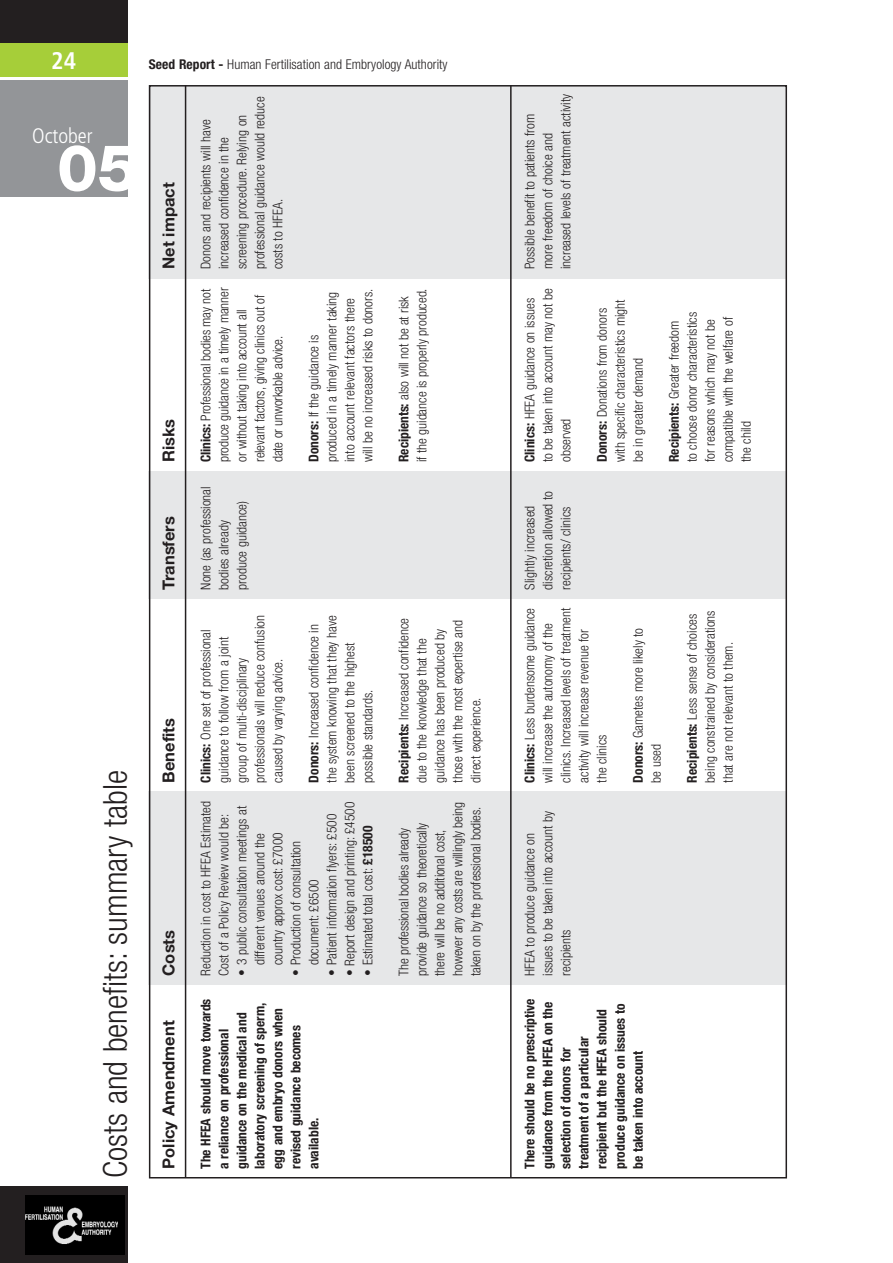
<style>
.page{position:relative;width:893px;height:1263px;background:#fff}
.page>*{position:absolute;margin:0;border:0;box-sizing:border-box;transform-origin:0 0}
.t1{font:800 64.5px "Helvetica Neue";color:#fff}
.t2{font:300 condensed 33px "Helvetica Neue";color:#231f20}
.t3{font:700 condensed 24px "Frutiger";color:#fff}
.t4{font:300 condensed 21px "Frutiger";color:#fff}
.t5{font:700 16.5px "Helvetica Neue";color:#231f20}
.t6{font:300 condensed 13.5px/18px "Helvetica Neue";color:#231f20}
.t7{font:700 condensed 13.5px/18px "Helvetica Neue";color:#231f20}
.s1{font-weight:700}
</style>
<div class="page">
<div style="left:149px;top:792px;width:638px;height:193px;background:#e6e7e8"></div>
<div style="left:149px;top:471px;width:638px;height:128px;background:#e6e7e8"></div>
<div style="left:149px;top:85px;width:638px;height:193px;background:#e6e7e8"></div>
<hr style="left:185px;top:85px;width:1px;height:1093px;background:#231f20">
<hr style="left:510px;top:85px;width:1px;height:1093px;background:#231f20">
<div style="left:0;top:43px;width:128px;height:34px;background:#a6ce39"></div>
<div style="left:0;top:81px;width:128px;height:116px;background:#939598"></div>
<div style="left:0;top:0;width:128px;height:43px;background:#231f20"></div>
<div style="left:0;top:1186px;width:128px;height:77px;background:#231f20"></div>
<img style="left:26px;top:1195px;width:99px;height:59px">
<h3 class="t3" style="left:51px;top:51px;width:27px">24</h3>
<p class="t6" style="left:149px;top:56px;width:300px"><span class="s1">Seed Report -</span> Human Fertilisation and Embryology Authority</p>
<h3 class="t4" style="left:32px;top:128px;width:62px">October</h3>
<h1 class="t1" style="left:57px;top:145px;width:83px">05</h1>
<p class="t5" style="left:163px;top:269px;width:88px;rotate:-90deg">Net impact</p>
<p class="t5" style="left:163px;top:462px;width:45px;rotate:-90deg">Risks</p>
<p class="t6" style="left:198px;top:269px;width:174px;rotate:-90deg">Donors and recipients will have increased confidence in the screening procedure. Relying on professional guidance would reduce costs to HFEA.</p>
<p class="t6" style="left:522px;top:269px;width:176px;rotate:-90deg">Possible benefit to patients from more freedom of choice and increased levels of treatment activity</p>
<p class="t6" style="left:198px;top:462px;width:176px;rotate:-90deg"><span class="s1">Clinics:</span> Professional bodies may not produce guidance in a timely manner or without taking into account all relevant factors, giving clinics out of date or unworkable advice.</p>
<p class="t6" style="left:306px;top:462px;width:175px;rotate:-90deg"><span class="s1">Donors:</span> If the guidance is produced in a timely manner taking into account relevant factors there will be no increased risks to donors.</p>
<p class="t6" style="left:396px;top:462px;width:175px;rotate:-90deg"><span class="s1">Recipients:</span> also will not be at risk if the guidance is properly produced.</p>
<p class="t6" style="left:522px;top:462px;width:175px;rotate:-90deg"><span class="s1">Clinics:</span> HFEA guidance on issues to be taken into account may not be observed</p>
<p class="t6" style="left:594px;top:462px;width:164px;rotate:-90deg"><span class="s1">Donors:</span> Donations from donors with specific characteristics might be in greater demand</p>
<p class="t6" style="left:666px;top:462px;width:152px;rotate:-90deg"><span class="s1">Recipients:</span> Greater freedom to choose donor characteristics for reasons which may not be compatible with the welfare of the child</p>
<h2 class="t2" style="left:103px;top:1178px;width:409px;rotate:-90deg">Costs and benefits: summary table</h2>
<p class="t5" style="left:163px;top:590px;width:75px;rotate:-90deg">Transfers</p>
<p class="t5" style="left:163px;top:783px;width:66px;rotate:-90deg">Benefits</p>
<p class="t5" style="left:163px;top:976px;width:47px;rotate:-90deg">Costs</p>
<p class="t5" style="left:163px;top:1169px;width:150px;rotate:-90deg">Policy Amendment</p>
<p class="t6" style="left:198px;top:590px;width:105px;rotate:-90deg">None (as professional bodies already produce guidance)</p>
<p class="t6" style="left:522px;top:590px;width:100px;rotate:-90deg">Slightly increased discretion allowed to recipients/ clinics</p>
<p class="t6" style="left:198px;top:783px;width:169px;rotate:-90deg"><span class="s1">Clinics:</span> One set of professional guidance to follow from a joint group of multi-disciplinary professionals will reduce confusion caused by varying advice.</p>
<p class="t6" style="left:306px;top:783px;width:169px;rotate:-90deg"><span class="s1">Donors:</span> Increased confidence in the system knowing that they have been screened to the highest possible standards.</p>
<p class="t6" style="left:396px;top:783px;width:166px;rotate:-90deg"><span class="s1">Recipients:</span> Increased confidence due to the knowledge that the guidance has been produced by those with the most expertise and direct experience.</p>
<p class="t6" style="left:522px;top:783px;width:176px;rotate:-90deg"><span class="s1">Clinics:</span> Less burdensome guidance will increase the autonomy of the clinics. Increased levels of treatment activity will increase revenue for<br>the clinics</p>
<p class="t6" style="left:198px;top:976px;width:177px;rotate:-90deg">Reduction in cost to HFEA Estimated<br>Cost of a Policy Review would be:</p>
<p class="t6" style="left:234px;top:965px;width:161px;text-indent:-10px;rotate:-90deg">• 3 public consultation meetings at different venues around the country approx cost: £7000</p>
<p class="t6" style="left:288px;top:965px;width:126px;text-indent:-10px;rotate:-90deg">• Production of consultation document: £6500</p>
<p class="t6" style="left:324px;top:976px;width:164px;rotate:-90deg">• Patient information flyers: £500</p>
<p class="t6" style="left:342px;top:976px;width:175px;rotate:-90deg">• Report design and printing: £4500</p>
<p class="t6" style="left:360px;top:976px;width:151px;rotate:-90deg">• Estimated total cost: <span class="s1">£18500</span></p>
<p class="t6" style="left:396px;top:976px;width:175px;rotate:-90deg">The professional bodies already provide guidance so theoretically there will be no additional cost, however any costs are willingly being taken on by the professional bodies.</p>
<p class="t6" style="left:522px;top:976px;width:166px;rotate:-90deg">HFEA to produce guidance on issues to be taken into account by recipients</p>
<p class="t6" style="left:630px;top:783px;width:156px;rotate:-90deg"><span class="s1">Donors:</span> Gametes more likely to be used</p>
<p class="t7" style="left:198px;top:1169px;width:172px;rotate:-90deg">The HFEA should move towards a reliance on professional guidance on the medical and laboratory screening of sperm, egg and embryo donors when revised guidance becomes available.</p>
<p class="t7" style="left:522px;top:1169px;width:172px;rotate:-90deg">There should be no prescriptive guidance from the HFEA on the selection of donors for treatment of a particular recipient but the HFEA should produce guidance on issues to be taken into account</p>
<p class="t6" style="left:684px;top:783px;width:174px;rotate:-90deg"><span class="s1">Recipients:</span> Less sense of choices being constrained by considerations that are not relevant to them.</p>
</div>
